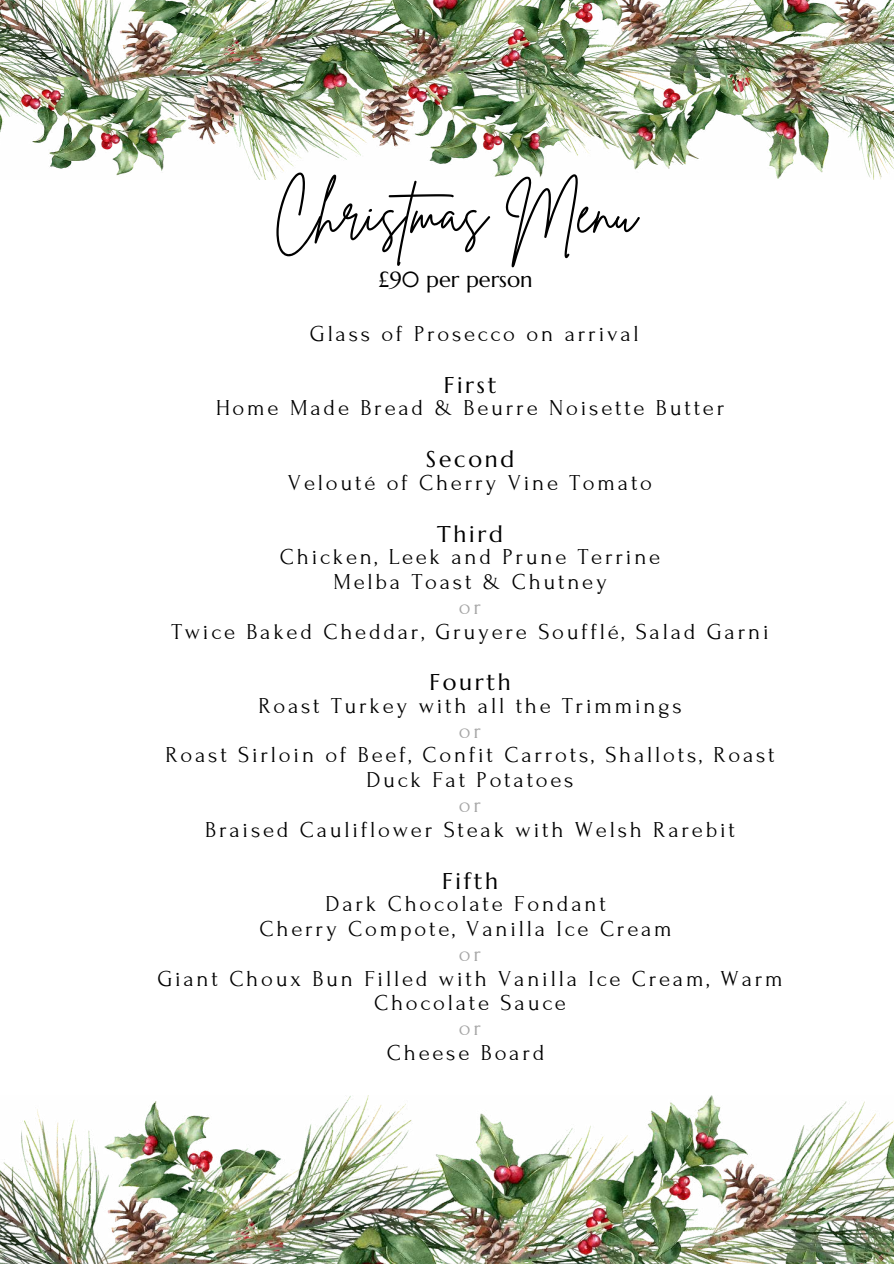
<style>
.page{position:relative;width:894px;height:1264px;background:#fff}
.page>*{position:absolute;margin:0;border:0;box-sizing:border-box;transform-origin:0 0}
.t1{font:57.9px "Brittany Signature";color:#000}
.t2{font:22.8px/24.8px "Forum";letter-spacing:.12em;color:#000;text-align:center}
.t3{font:22.8px "Marcellus";letter-spacing:.12em;color:#000}
.t4{font:22.8px "Forum";letter-spacing:.12em;color:#a6a6a6}
.t5{font:21.9px "Marcellus";color:#000}
</style>
<div class="page">
<img style="left:0;top:0;width:893px;height:179px">
<img style="left:0;top:1095px;width:893px;height:168px">
<h1 class="t1" style="left:273px;top:176px;width:365px">Christmas Menu</h1>
<p class="t5" style="left:377px;top:265px;width:156px">£90 per person</p>
<p class="t2" style="left:310px;top:322px;width:330px">Glass of Prosecco on arrival</p>
<p class="t3" style="left:443px;top:371px;width:54px">First</p>
<p class="t2" style="left:216px;top:396px;width:510px">Home Made Bread &amp; Beurre Noisette Butter</p>
<p class="t3" style="left:426px;top:445px;width:90px">Second</p>
<p class="t2" style="left:288px;top:470px;width:365px">Velouté of Cherry Vine Tomato</p>
<p class="t3" style="left:437px;top:519px;width:67px">Third</p>
<p class="t2" style="left:280px;top:545px;width:381px">Chicken, Leek and Prune Terrine<br>Melba Toast &amp; Chutney</p>
<p class="t4" style="left:459px;top:594px;width:24px">or</p>
<p class="t2" style="left:171px;top:619px;width:598px">Twice Baked Cheddar, Gruyere Soufflé, Salad Garni</p>
<p class="t3" style="left:429px;top:668px;width:83px">Fourth</p>
<p class="t2" style="left:258px;top:693px;width:425px">Roast Turkey with all the Trimmings</p>
<p class="t4" style="left:459px;top:718px;width:24px">or</p>
<p class="t2" style="left:165px;top:743px;width:610px">Roast Sirloin of Beef, Confit Carrots, Shallots, Roast<br>Duck Fat Potatoes</p>
<p class="t4" style="left:459px;top:792px;width:24px">or</p>
<p class="t2" style="left:205px;top:817px;width:531px">Braised Cauliflower Steak with Welsh Rarebit</p>
<p class="t3" style="left:442px;top:866px;width:57px">Fifth</p>
<p class="t2" style="left:259px;top:891px;width:413px">Dark Chocolate Fondant<br>Cherry Compote, Vanilla Ice Cream</p>
<p class="t4" style="left:459px;top:941px;width:24px">or</p>
<p class="t2" style="left:157px;top:966px;width:626px">Giant Choux Bun Filled with Vanilla Ice Cream, Warm<br>Chocolate Sauce</p>
<p class="t4" style="left:459px;top:1015px;width:24px">or</p>
<p class="t2" style="left:387px;top:1040px;width:159px">Cheese Board</p>
</div>
